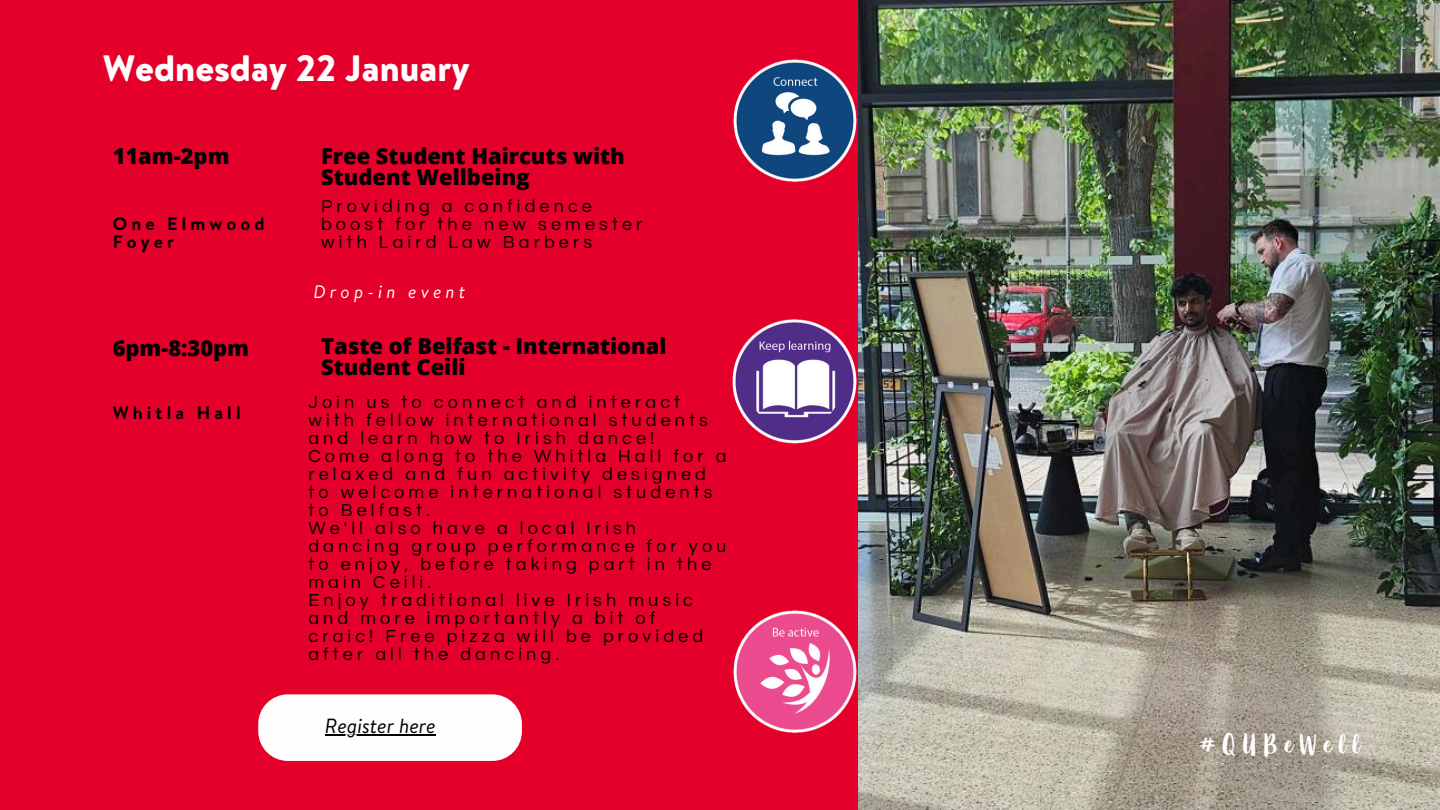
<style>
.page{position:relative;width:1440px;height:810px;background:#fff}
.page>*{position:absolute;margin:0;border:0;box-sizing:border-box;transform-origin:0 0}
.t1{font:900 36.7px "Brandon Text";color:#fffdfd}
.t2{font:28px "Organika Script";letter-spacing:.23em;color:#fffdfd}
.t3{font:800 21.9px/21.8px "Open Sans";color:#000}
.t4{font:italic 20.5px "Brandon Text";color:#000}
.t5{font:18px/18px "Questrial";letter-spacing:.23em;color:#000}
.t6{font:700 18px/18px "Brandon Text";letter-spacing:.23em;color:#000}
.t7{font:italic 18px "Brandon Text";letter-spacing:.23em;color:#fffdfd}
</style>
<div class="page">
<div style="left:0;top:0;width:872px;height:810px;background:#e4002b"></div>
<img style="left:859px;top:0;width:581px;height:810px">
<img style="left:733px;top:0;width:183px;height:241px">
<img style="left:733px;top:551px;width:183px;height:241px">
<div style="left:258px;top:694px;width:264px;height:67px;background:#fffdfd;border-radius:30px"></div>
<hr style="left:325px;top:735px;width:111px;height:1px;background:#000">
<img style="left:732px;top:261px;width:184px;height:241px">
<h3 class="t1" style="left:103px;top:42px;width:368px">Wednesday 22 January</h3>
<h5 class="t3" style="left:113px;top:144px;width:118px">11am-2pm</h5>
<p class="t3" style="left:321px;top:144px;width:305px">Free Student Haircuts with<br>Student Wellbeing</p>
<h3 class="t5" style="left:321px;top:198px;width:323px">Providing a confidence boost for the new semester with Laird Law Barbers</h3>
<h3 class="t6" style="left:113px;top:214px;width:153px">One Elmwood<br>Foyer</h3>
<h1 class="t3" style="left:113px;top:336px;width:138px">6pm-8:30pm</h1>
<p class="t6" style="left:113px;top:404px;width:129px">Whitla Hall</p>
<h4 class="t7" style="left:313px;top:279px;width:153px">Drop-in event</h4>
<p class="t3" style="left:321px;top:334px;width:347px">Taste of Belfast - International<br>Student Ceili</p>
<p class="t5" style="left:308px;top:393px;width:401px">Join us to connect and interact with fellow international students and learn how to Irish dance!</p>
<p class="t5" style="left:308px;top:447px;width:419px">Come along to the Whitla Hall for a relaxed and fun activity designed to welcome international students to Belfast.</p>
<p class="t5" style="left:308px;top:519px;width:420px">We'll also have a local Irish dancing group performance for you to enjoy, before taking part in the main Ceili.</p>
<h5 class="t5" style="left:308px;top:591px;width:396px">Enjoy traditional live Irish music and more importantly a bit of craic! Free pizza will be provided after all the dancing.</h5>
<h3 class="t4" style="left:325px;top:711px;width:112px">Register here</h3>
<p class="t2" style="left:1199px;top:732px;width:162px">#QUBeWell</p>
</div>
